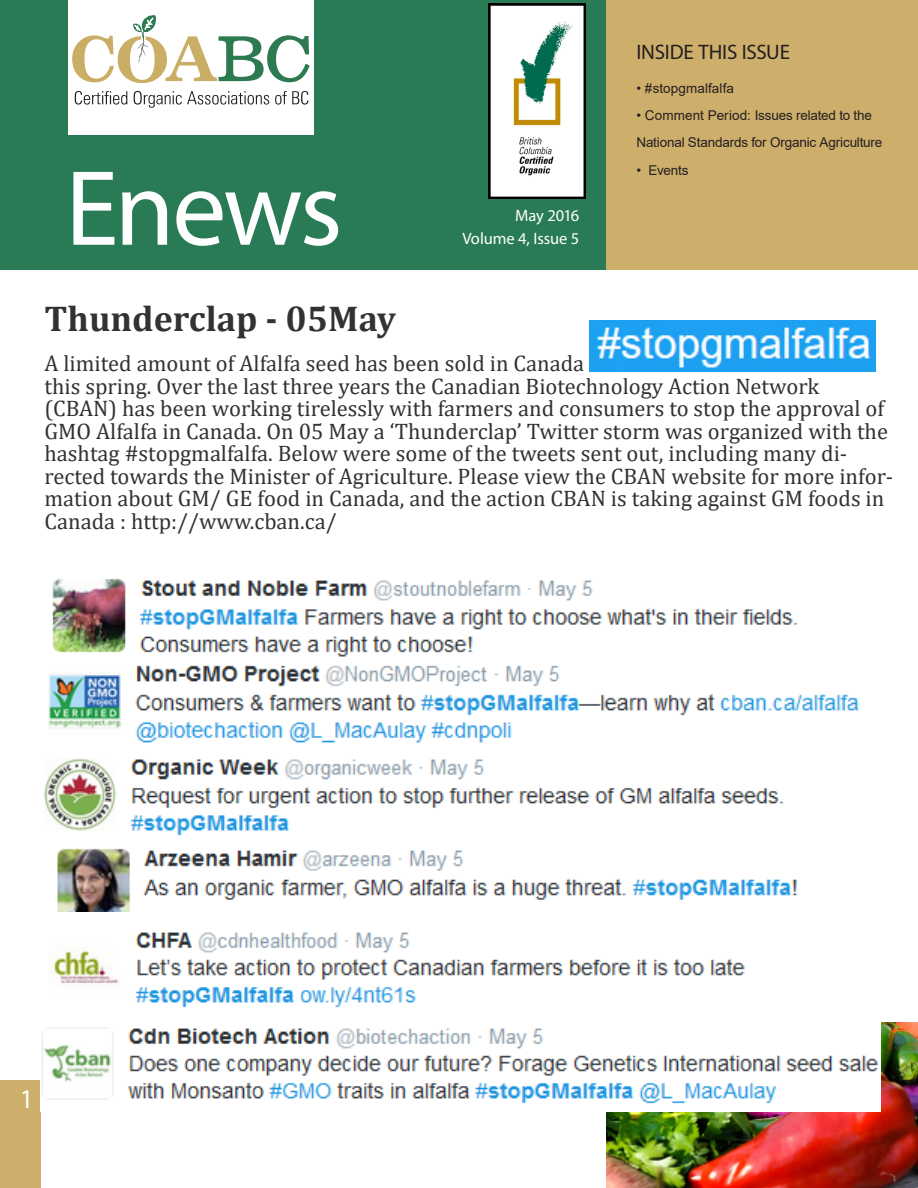
<style>
.page{position:relative;width:918px;height:1188px;background:#fff}
.page>*{position:absolute;margin:0;border:0;box-sizing:border-box;transform-origin:0 0}
.t1{font:108px "Myriad Pro";letter-spacing:-.03em;color:#fff}
.t2{font:700 36px "Cambria";color:#333233}
.t3{font:27px "Myriad Pro";color:#fff}
.t4{font:22.5px/22.5px "Cambria";color:#333233}
.t5{font:21px "Myriad Pro";letter-spacing:-.01em;color:#231f20}
.t6{font:16.5px "Myriad Pro";letter-spacing:-.01em;color:#fff}
.t7{font:13.5px/27px "Arial";letter-spacing:-.01em;color:#231f20}
</style>
<div class="page">
<div style="left:0;top:0;width:606px;height:270px;background:#287b55"></div>
<div style="left:606px;top:0;width:312px;height:270px;background:#cdae6b"></div>
<div style="left:0;top:1080px;width:41px;height:108px;background:#cdae6b"></div>
<div style="left:68px;top:0;width:245px;height:135px;background:#fff"></div>
<svg style="left:75px;top:91px;width:52px;height:14px"></svg>
<svg style="left:134px;top:91px;width:135px;height:17px"></svg>
<svg style="left:275px;top:91px;width:33px;height:14px"></svg>
<svg style="left:72px;top:15px;width:238px;height:68px"></svg>
<img style="left:488px;top:3px;width:98px;height:195px">
<img style="left:606px;top:1022px;width:312px;height:165px">
<img style="left:589px;top:320px;width:287px;height:51px">
<img style="left:45px;top:578px;width:753px;height:79px">
<img style="left:48px;top:665px;width:811px;height:78px">
<img style="left:45px;top:758px;width:739px;height:78px">
<img style="left:57px;top:848px;width:741px;height:63px">
<img style="left:49px;top:932px;width:696px;height:76px">
<img style="left:41px;top:1022px;width:840px;height:89px">
<p class="t1" style="left:65px;top:142px;width:279px">Enews</p>
<p class="t6" style="left:515px;top:205px;width:66px">May 2016</p>
<p class="t6" style="left:462px;top:229px;width:118px">Volume 4, Issue 5</p>
<p class="t5" style="left:636px;top:39px;width:155px">INSIDE THIS ISSUE</p>
<p class="t7" style="left:636px;top:75px;width:99px">• #stopgmalfalfa</p>
<p class="t7" style="left:636px;top:102px;width:248px">• Comment Period: Issues related to the<br>National Standards for Organic Agriculture</p>
<p class="t7" style="left:636px;top:157px;width:54px">• Events</p>
<p class="t2" style="left:45px;top:293px;width:353px">Thunderclap - 05May</p>
<p class="t4" style="left:45px;top:352px;width:541px">A limited amount of Alfalfa seed has been sold in Canada</p>
<p class="t4" style="left:45px;top:375px;width:850px">this spring. Over the last three years the Canadian Biotechnology Action Network (CBAN) has been working tirelessly with farmers and consumers to stop the approval of GMO Alfalfa in Canada. On 05 May a ‘Thunderclap’ Twitter storm was organized with the hashtag #stopgmalfalfa. Below were some of the tweets sent out, including many di&shy;rected towards the Minister of Agriculture. Please view the CBAN website for more infor&shy;mation about GM/ GE food in Canada, and the action CBAN is taking against GM foods in Canada : http://www.cban.ca/</p>
<p class="t3" style="left:20px;top:1082px;width:15px">1</p>
</div>
